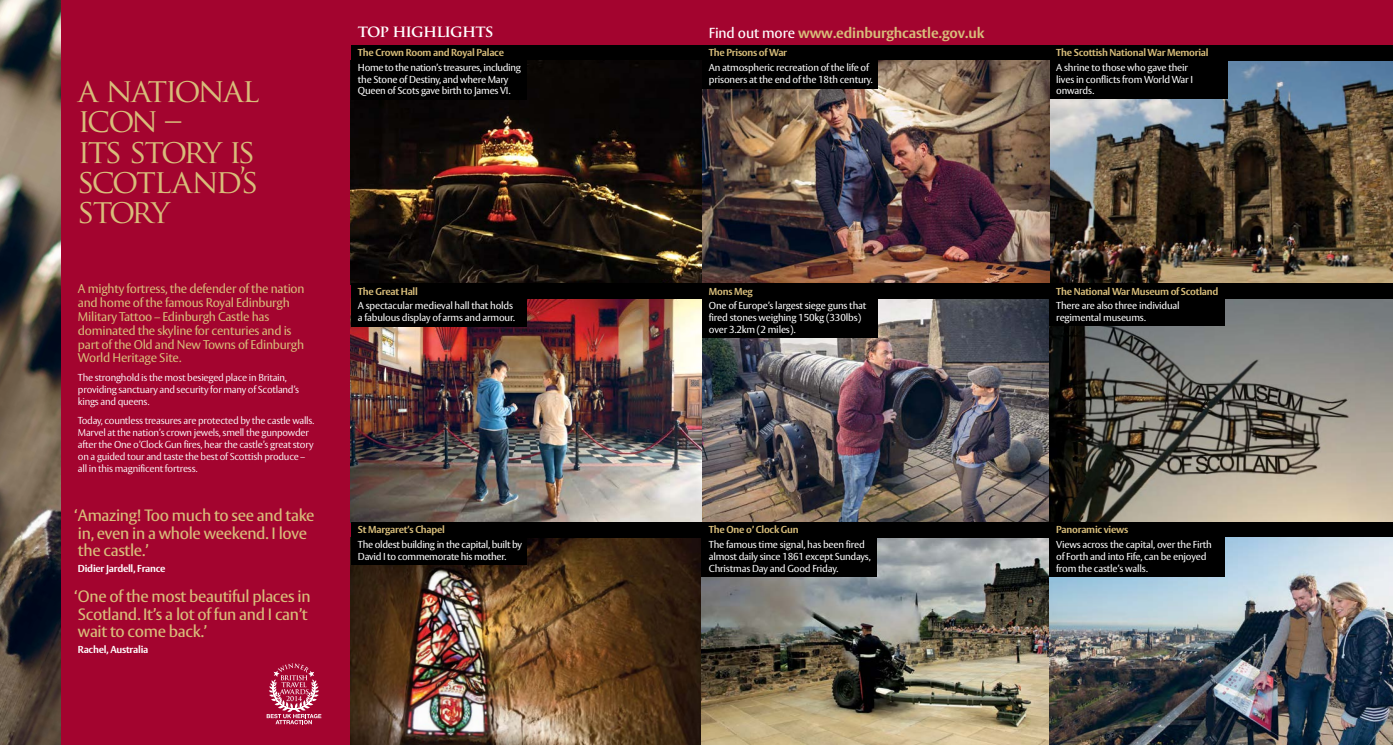
<style>
.page{position:relative;width:1393px;height:745px;background:#fff}
.page>*{position:absolute;margin:0;border:0;box-sizing:border-box;transform-origin:0 0}
.t1{font:32.5px/30px "Trajan Pro";letter-spacing:-.075em;color:#d8bd7a}
.t2{font:500 16.25px/17.5px "HS Vesta";letter-spacing:-.02em;color:#d8bd7a}
.HS_Place_Heading{font:700 16.25px "Trajan Pro";letter-spacing:-.05em;color:#fff}
.t3{font:700 14.38px "HS Vesta";letter-spacing:-.01em;color:#d8bd7a}
.HS_Intro_9pt_col{font:12.5px/13.8px "HS Vesta";letter-spacing:-.02em;color:#d8bd7a}
.t4{font:10px/11.9px "HS Vesta";letter-spacing:-.02em;color:#fff}
.HS_Intro_9pt_col-2{font:300 10px/11.9px "HS Vesta";letter-spacing:-.025em;color:#fff}
.HS_Back_Cover_Addres{font:700 10px "HS Vesta";letter-spacing:-.025em;color:#d8bd7a}
.t5{font:700 10px "HS Vesta";letter-spacing:-.025em;color:#fff}
.s1{font-weight:500;color:#fff}
</style>
<div class="page">
<img style="left:702px;top:60px;width:691px;height:223px">
<img style="left:702px;top:278px;width:347px;height:244px">
<div style="left:60px;top:0;width:291px;height:744px;background:#a3042f"></div>
<img style="left:350px;top:0;width:352px;height:744px">
<img style="left:351px;top:299px;width:351px;height:223px">
<div style="left:354px;top:0;width:1039px;height:60px;background:#a3042f"></div>
<img style="left:1049px;top:299px;width:344px;height:223px">
<img style="left:351px;top:537px;width:1042px;height:207px">
<div style="left:351px;top:45px;width:698px;height:15px;background:#000"></div>
<div style="left:1049px;top:45px;width:344px;height:15px;background:#000"></div>
<div style="left:1036px;top:522px;width:357px;height:15px;background:#000"></div>
<div style="left:681px;top:522px;width:368px;height:15px;background:#000"></div>
<div style="left:351px;top:522px;width:351px;height:15px;background:#000"></div>
<div style="left:1049px;top:56px;width:179px;height:43px;background:#000"></div>
<div style="left:701px;top:533px;width:176px;height:43px;background:#000"></div>
<div style="left:351px;top:537px;width:175px;height:27px;background:#000"></div>
<img style="left:0;top:0;width:60px;height:744px">
<div style="left:702px;top:58px;width:175px;height:31px;background:#000"></div>
<div style="left:351px;top:60px;width:175px;height:39px;background:#000"></div>
<div style="left:1049px;top:533px;width:175px;height:43px;background:#000"></div>
<div style="left:351px;top:283px;width:356px;height:16px;background:#000"></div>
<div style="left:351px;top:297px;width:175px;height:29px;background:#000"></div>
<div style="left:702px;top:283px;width:347px;height:16px;background:#000"></div>
<div style="left:702px;top:294px;width:175px;height:44px;background:#000"></div>
<div style="left:1045px;top:283px;width:348px;height:16px;background:#000"></div>
<div style="left:1049px;top:294px;width:175px;height:31px;background:#000"></div>
<svg style="left:267px;top:663px;width:54px;height:60px"></svg>
<p class="t1" style="left:78px;top:75px;width:183px">A NATIONAL<br>ICON –<br>ITS STORY IS<br>SCOTLAND’S<br>STORY</p>
<p class="HS_Intro_9pt_col" style="left:78px;top:282px;width:228px">A mighty fortress, the defender of the nation and home of the famous Royal Edinburgh Military Tattoo – Edinburgh Castle has dominated the skyline for centuries and is part of the Old and New Towns of Edinburgh World Heritage Site.</p>
<p class="HS_Intro_9pt_col-2" style="left:78px;top:372px;width:223px">The stronghold is the most besieged place in Britain, providing sanctuary and security for many of Scotland’s kings and queens.</p>
<p class="HS_Intro_9pt_col-2" style="left:78px;top:415px;width:238px">Today, countless treasures are protected by the castle walls.<br>Marvel at the nation’s crown jewels, smell the gunpowder after the One o’Clock Gun fires, hear the castle’s great story on a guided tour and taste the best of Scottish produce – all in this magnificent fortress.</p>
<p class="t2" style="left:74px;top:507px;width:242px">‘Amazing! Too much to see and take in, even in a whole weekend. I love the castle.’</p>
<p class="t5" style="left:78px;top:562px;width:89px">Didier Jardell, France</p>
<p class="t2" style="left:74px;top:588px;width:238px">‘One of the most beautiful places in<br>Scotland. It’s a lot of fun and I can’t wait to come back.’</p>
<p class="t5" style="left:78px;top:643px;width:72px">Rachel, Australia</p>
<p class="HS_Place_Heading" style="left:358px;top:21px;width:137px">top highlights</p>
<p class="t3" style="left:709px;top:24px;width:277px"><span class="s1">Find out more</span> www.edinburghcastle.gov.uk</p>
<p class="HS_Back_Cover_Addres" style="left:358px;top:47px;width:148px">The Crown Room and Royal Palace</p>
<p class="t4" style="left:358px;top:62px;width:164px">Home to the nation’s treasures, including</p>
<p class="t4" style="left:358px;top:74px;width:152px">the Stone of Destiny, and where Mary</p>
<p class="t4" style="left:358px;top:85px;width:154px">Queen of Scots gave birth to James VI.</p>
<p class="HS_Back_Cover_Addres" style="left:709px;top:47px;width:80px">The Prisons of War</p>
<p class="t4" style="left:709px;top:62px;width:165px">An atmospheric recreation of the life of prisoners at the end of the 18th century.</p>
<p class="HS_Back_Cover_Addres" style="left:1056px;top:47px;width:154px">The Scottish National War Memorial</p>
<p class="t4" style="left:1056px;top:62px;width:138px">A shrine to those who gave their lives in conflicts from World War I onwards.</p>
<p class="HS_Back_Cover_Addres" style="left:1056px;top:285px;width:164px">The National War Museum of Scotland</p>
<p class="HS_Back_Cover_Addres" style="left:358px;top:285px;width:61px">The Great Hall</p>
<p class="t4" style="left:358px;top:300px;width:158px">A spectacular medieval hall that holds a fabulous display of arms and armour.</p>
<p class="t4" style="left:709px;top:300px;width:159px">One of Europe’s largest siege guns that fired stones weighing 150kg (330lbs) over 3.2km (2 miles).</p>
<p class="t4" style="left:1056px;top:300px;width:125px">There are also three individual regimental museums.</p>
<p class="HS_Back_Cover_Addres" style="left:709px;top:285px;width:45px">Mons Meg</p>
<p class="HS_Back_Cover_Addres" style="left:358px;top:523px;width:89px">St Margaret’s Chapel</p>
<p class="HS_Back_Cover_Addres" style="left:709px;top:523px;width:91px">The One o’ Clock Gun</p>
<p class="t4" style="left:358px;top:538px;width:166px">The oldest building in the capital, built by<br>David I to commemorate his mother.</p>
<p class="t4" style="left:709px;top:538px;width:163px">The famous time signal, has been fired almost daily since 1861 except Sundays,<br>Christmas Day and Good Friday.</p>
<p class="HS_Back_Cover_Addres" style="left:1056px;top:523px;width:73px">Panoramic views</p>
<p class="t4" style="left:1056px;top:538px;width:157px">Views across the capital, over the Firth of Forth and into Fife, can be enjoyed from the castle’s walls.</p>
</div>
